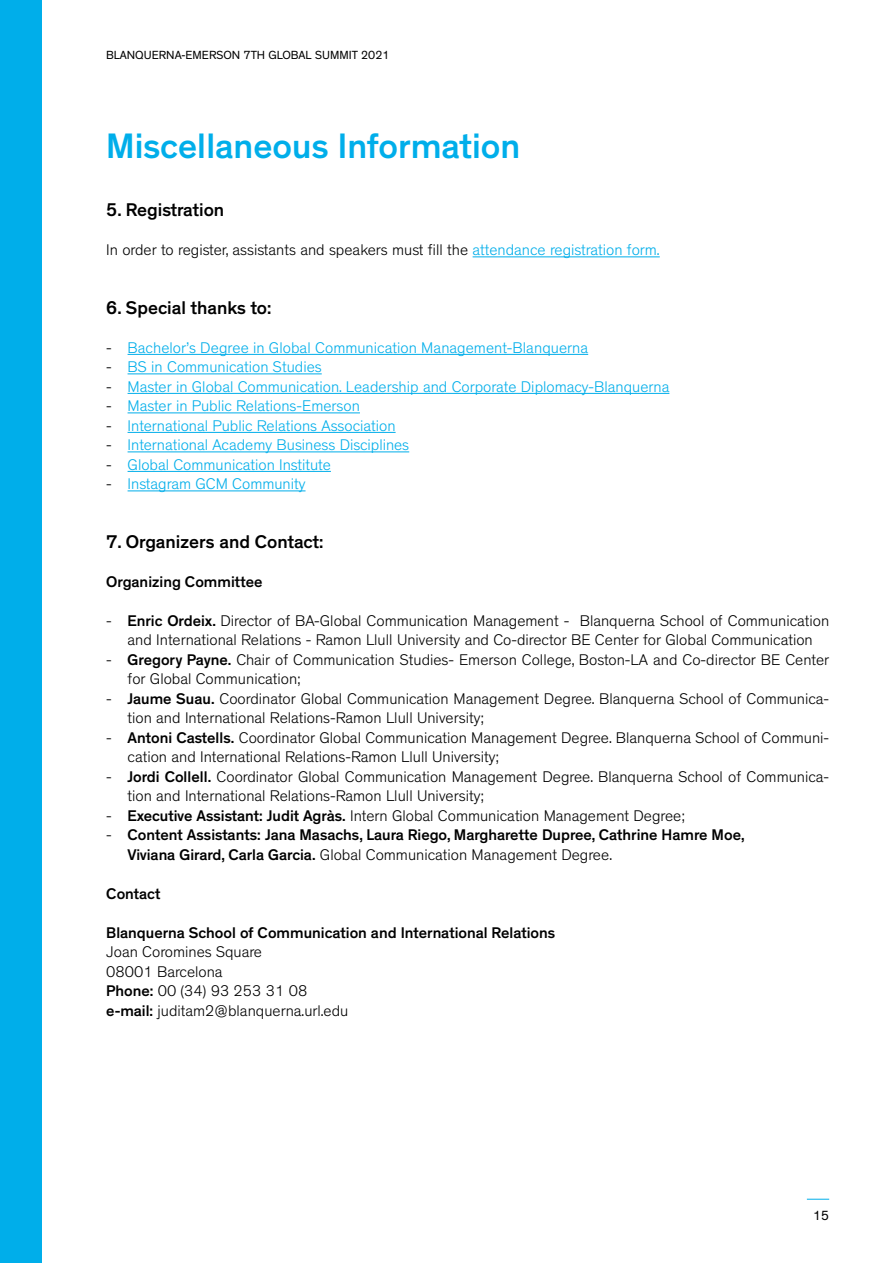
<style>
.page{position:relative;width:893px;height:1263px;background:#fff}
.page>*{position:absolute;margin:0;border:0;box-sizing:border-box;transform-origin:0 0}
.t1{font:500 36px "Theinhardt";color:#00aeea}
.t2{font:500 18.75px "Theinhardt";color:#000}
.t3{font:300 15.75px/19.5px "Theinhardt";color:#000}
.t4{font:300 15.75px "Theinhardt";color:#00aeea}
.t5{font:500 15.75px/19.5px "Theinhardt";color:#000}
.t6{font:13.5px "Theinhardt";color:#000}
.t7{font:12px "Theinhardt";color:#000}
.s1{color:#00aeea}
.s2{color:#000}
.s3{font-weight:500}
.s4{font-weight:300}
</style>
<div class="page">
<div style="left:0;top:0;width:42px;height:1263px;background:#00aeea"></div>
<svg style="left:807px;top:1199px;width:22px;height:1px"></svg>
<hr style="left:473px;top:256px;width:187px;height:1px;background:#00aeea">
<hr style="left:128px;top:354px;width:460px;height:1px;background:#00aeea">
<hr style="left:128px;top:373px;width:194px;height:1px;background:#00aeea">
<hr style="left:128px;top:393px;width:541px;height:1px;background:#00aeea">
<hr style="left:128px;top:412px;width:232px;height:1px;background:#00aeea">
<hr style="left:128px;top:432px;width:268px;height:1px;background:#00aeea">
<hr style="left:128px;top:451px;width:281px;height:1px;background:#00aeea">
<hr style="left:128px;top:471px;width:203px;height:1px;background:#00aeea">
<hr style="left:128px;top:490px;width:178px;height:1px;background:#00aeea">
<p class="t7" style="left:106px;top:48px;width:285px">BLANQUERNA-EMERSON 7TH GLOBAL SUMMIT 2021</p>
<h1 class="t1" style="left:106px;top:124px;width:415px">Miscellaneous Information</h1>
<p class="t2" style="left:106px;top:199px;width:119px">5. Registration</p>
<p class="t3" style="left:106px;top:240px;width:555px">In order to register, assistants and speakers must fill the <span class="s1">attendance registration form.</span></p>
<p class="t2" style="left:106px;top:296px;width:167px">6. Special thanks to:</p>
<p class="t4" style="left:106px;top:338px;width:483px"><span class="s2">-</span> Bachelor’s Degree in Global Communication Management-Blanquerna</p>
<p class="t4" style="left:106px;top:358px;width:217px"><span class="s2">-</span> BS in Communication Studies</p>
<p class="t4" style="left:106px;top:377px;width:565px"><span class="s2">-</span> Master in Global Communication. Leadership and Corporate Diplomacy-Blanquerna</p>
<p class="t4" style="left:106px;top:397px;width:255px"><span class="s2">-</span> Master in Public Relations-Emerson</p>
<p class="t4" style="left:106px;top:416px;width:291px"><span class="s2">-</span> International Public Relations Association</p>
<p class="t4" style="left:106px;top:436px;width:304px"><span class="s2">-</span> International Academy Business Disciplines</p>
<p class="t4" style="left:106px;top:455px;width:226px"><span class="s2">-</span> Global Communication Institute</p>
<p class="t4" style="left:106px;top:475px;width:201px"><span class="s2">-</span> Instagram GCM Community</p>
<p class="t2" style="left:106px;top:530px;width:219px">7. Organizers and Contact:</p>
<p class="t5" style="left:106px;top:572px;width:158px">Organizing Committee</p>
<p class="t3" style="left:106px;top:611px;width:724px;text-align:center">- <span class="s3">Enric Ordeix.</span> Director of BA-Global Communication Management - Blanquerna School of Communication and International Relations - Ramon Llull University and Co-director BE Center for Global Communication</p>
<p class="t3" style="left:128px;top:650px;width:703px;text-indent:-21px">- <span class="s3">Gregory Payne.</span> Chair of Communication Studies- Emerson College, Boston-LA and Co-director BE Center for Global Communication;</p>
<p class="t3" style="left:128px;top:689px;width:703px;text-indent:-21px">- <span class="s3">Jaume Suau.</span> Coordinator Global Communication Management Degree. Blanquerna School of Communica&shy;tion and International Relations-Ramon Llull University;</p>
<p class="t3" style="left:128px;top:728px;width:703px;text-indent:-21px">- <span class="s3">Antoni Castells.</span> Coordinator Global Communication Management Degree. Blanquerna School of Communi&shy;cation and International Relations-Ramon Llull University;</p>
<p class="t3" style="left:128px;top:767px;width:703px;text-indent:-21px">- <span class="s3">Jordi Collell.</span> Coordinator Global Communication Management Degree. Blanquerna School of Communica&shy;tion and International Relations-Ramon Llull University;</p>
<p class="t3" style="left:106px;top:806px;width:580px">- <span class="s3">Executive Assistant: Judit Agràs.</span> Intern Global Communication Management Degree;</p>
<p class="t5" style="left:128px;top:825px;width:618px;text-indent:-21px"><span class="s4">-</span> Content Assistants: Jana Masachs, Laura Riego, Margharette Dupree, Cathrine Hamre Moe,<br>Viviana Girard, Carla Garcia. <span class="s4">Global Communication Management Degree.</span></p>
<p class="t5" style="left:106px;top:884px;width:56px">Contact</p>
<p class="t5" style="left:106px;top:923px;width:451px">Blanquerna School of Communication and International Relations</p>
<p class="t3" style="left:106px;top:942px;width:244px">Joan Coromines Square<br>08001 Barcelona<br><span class="s3">Phone:</span> 00 (34) 93 253 31 08 <span class="s3">e-mail:</span> juditam2@blanquerna.url.edu</p>
<p class="t6" style="left:813px;top:1208px;width:17px">15</p>
</div>
